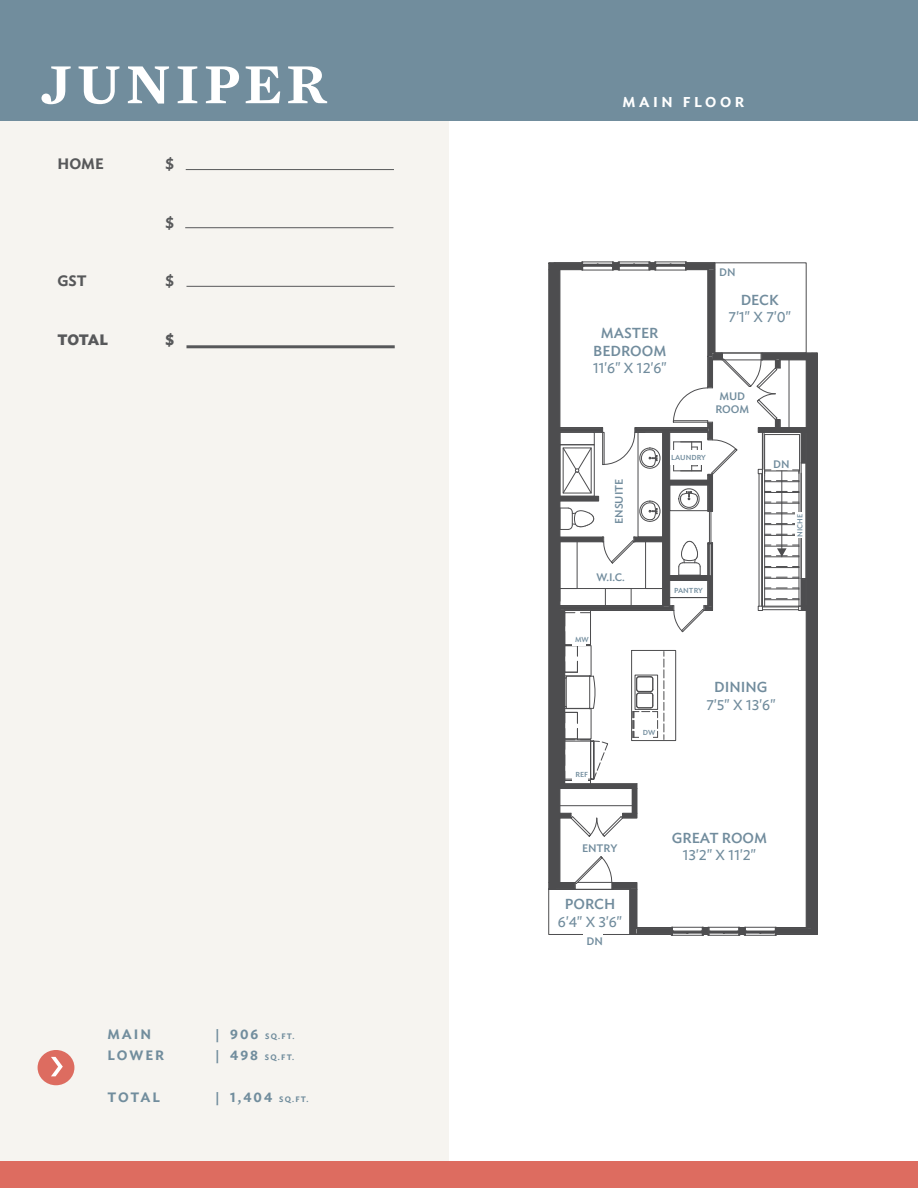
<style>
.page{position:relative;width:918px;height:1188px;background:#fff}
.page>*{position:absolute;margin:0;border:0;box-sizing:border-box;transform-origin:0 0}
.t1{font:600 57.75px "Mercury Text G1";letter-spacing:.08em;color:#fff}
.t2{font:600 15px "Ideal Sans";color:#57585a}
.t3{font:700 15px "Ideal Sans";letter-spacing:-.015em;color:#57585a}
.t4{font:14.4px "Ideal Sans";color:#718c9d}
.t5{font:500 14.4px/17.2px "Ideal Sans";color:#718c9d;text-align:center}
.t6{font:600 14.1px "Ideal Sans";letter-spacing:.25em;color:#fff}
.t7{font:600 13.5px "Ideal Sans";letter-spacing:.15em;color:#718d9d}
.t8{font:500 10.8px/12.9px "Ideal Sans";color:#718c9d;text-align:center}
.t9{font:600 7.8px "Ideal Sans";letter-spacing:.15em;color:#718d9d}
.t10{font:500 7.2px "Ideal Sans";color:#718c9d}
.s1{font-size:13.5px}
.s2{font-size:7.8px}
</style>
<div class="page">
<div style="left:0;top:0;width:449px;height:1188px;background:#f6f4f0"></div>
<div style="left:0;top:0;width:918px;height:121px;background:#718d9d"></div>
<hr style="left:186px;top:169px;width:208px;height:1px;background:#57585a">
<hr style="left:186px;top:286px;width:209px;height:1px;background:#57585a">
<hr style="left:186px;top:345px;width:209px;height:3px;background:#57585a">
<hr style="left:185px;top:227px;width:208px;height:1px;background:#57585a">
<div style="left:0;top:1161px;width:918px;height:27px;background:#dd6c60"></div>
<svg style="left:548px;top:262px;width:270px;height:674px"></svg>
<div style="left:572px;top:637px;width:14px;height:9px;background:#fff"></div>
<div style="left:723px;top:675px;width:65px;height:21px;background:#fff"></div>
<div style="left:661px;top:826px;width:128px;height:21px;background:#fff"></div>
<div style="left:576px;top:840px;width:44px;height:15px;background:#fff"></div>
<div style="left:594px;top:569px;width:36px;height:15px;background:#fff"></div>
<div style="left:722px;top:387px;width:30px;height:14px;background:#fff"></div>
<div style="left:716px;top:401px;width:41px;height:15px;background:#fff"></div>
<div style="left:692px;top:848px;width:66px;height:15px;background:#fff"></div>
<div style="left:741px;top:291px;width:37px;height:15px;background:#fff"></div>
<div style="left:772px;top:455px;width:19px;height:15px;background:#fff"></div>
<div style="left:670px;top:450px;width:37px;height:15px;background:#fff"></div>
<div style="left:795px;top:512px;width:9px;height:26px;background:#fff"></div>
<div style="left:728px;top:265px;width:19px;height:14px;background:#fff"></div>
<div style="left:640px;top:730px;width:13px;height:9px;background:#fff"></div>
<div style="left:572px;top:772px;width:15px;height:9px;background:#fff"></div>
<div style="left:728px;top:697px;width:59px;height:15px;background:#fff"></div>
<div style="left:597px;top:346px;width:66px;height:15px;background:#fff"></div>
<div style="left:734px;top:308px;width:51px;height:15px;background:#fff"></div>
<div style="left:591px;top:301px;width:78px;height:21px;background:#fff"></div>
<div style="left:582px;top:322px;width:97px;height:21px;background:#fff"></div>
<div style="left:569px;top:892px;width:49px;height:15px;background:#fff"></div>
<div style="left:568px;top:906px;width:51px;height:15px;background:#fff"></div>
<div style="left:584px;top:922px;width:19px;height:15px;background:#fff"></div>
<hr style="left:725px;top:360px;width:37px;height:1px;background:#4d4d4f">
<hr style="left:578px;top:882px;width:34px;height:1px;background:#4d4d4f">
<div style="left:38px;top:1050px;width:36px;height:35px;background:#dd6c60;border-radius:50%"></div>
<svg style="left:51px;top:1057px;width:12px;height:19px"></svg>
<p class="t1" style="left:40px;top:49px;width:288px">JUNIPER</p>
<p class="t2" style="left:58px;top:152px;width:48px">HOME</p>
<p class="t2" style="left:166px;top:152px;width:10px">$</p>
<p class="t2" style="left:166px;top:211px;width:10px">$</p>
<p class="t2" style="left:58px;top:269px;width:31px">GST</p>
<p class="t2" style="left:166px;top:269px;width:10px">$</p>
<p class="t3" style="left:58px;top:328px;width:52px">TOTAL</p>
<p class="t3" style="left:166px;top:328px;width:10px">$</p>
<p class="t7" style="left:107px;top:1024px;width:45px">MAIN</p>
<p class="t9" style="left:215px;top:1030px;width:81px"><span class="s1">| 906</span> SQ.FT.</p>
<p class="t7" style="left:107px;top:1045px;width:58px">LOWER</p>
<p class="t9" style="left:215px;top:1051px;width:80px"><span class="s1">| 498</span> SQ.FT.</p>
<p class="t7" style="left:107px;top:1087px;width:54px">TOTAL</p>
<p class="t7" style="left:215px;top:1087px;width:95px">| 1,404 <span class="s2">SQ.FT.</span></p>
<p class="t6" style="left:623px;top:91px;width:123px">MAIN FLOOR</p>
<p class="t8" style="left:719px;top:265px;width:18px">DN</p>
<p class="t5" style="left:593px;top:324px;width:75px">MASTER<br>BEDROOM</p>
<p class="t4" style="left:593px;top:357px;width:75px">11'6" X 12'6"</p>
<p class="t5" style="left:741px;top:290px;width:40px">DECK</p>
<p class="t4" style="left:729px;top:307px;width:64px">7'1" X 7'0"</p>
<p class="t8" style="left:715px;top:389px;width:35px">MUD<br>ROOM</p>
<p class="t8" style="left:612px;top:524px;width:47px;rotate:-90deg">ENSUITE</p>
<p class="t8" style="left:596px;top:570px;width:30px">W.I.C.</p>
<p class="t10" style="left:671px;top:452px;width:36px">LAUNDRY</p>
<p class="t10" style="left:674px;top:585px;width:30px">PANTRY</p>
<p class="t8" style="left:773px;top:457px;width:18px">DN</p>
<p class="t10" style="left:794px;top:537px;width:24px;rotate:-90deg">NICHE</p>
<p class="t10" style="left:575px;top:634px;width:15px">MW</p>
<p class="t10" style="left:575px;top:769px;width:14px">REF</p>
<p class="t10" style="left:643px;top:727px;width:14px">DW</p>
<p class="t5" style="left:714px;top:678px;width:55px">DINING</p>
<p class="t4" style="left:706px;top:694px;width:71px">7'5" X 13'6"</p>
<p class="t8" style="left:582px;top:841px;width:37px">ENTRY</p>
<p class="t5" style="left:565px;top:895px;width:52px">PORCH</p>
<p class="t4" style="left:558px;top:911px;width:66px">6'4" X 3'6"</p>
<p class="t8" style="left:587px;top:934px;width:18px">DN</p>
<p class="t5" style="left:672px;top:828px;width:97px">GREAT ROOM</p>
<p class="t4" style="left:683px;top:844px;width:75px">13'2" X 11'2"</p>
</div>
